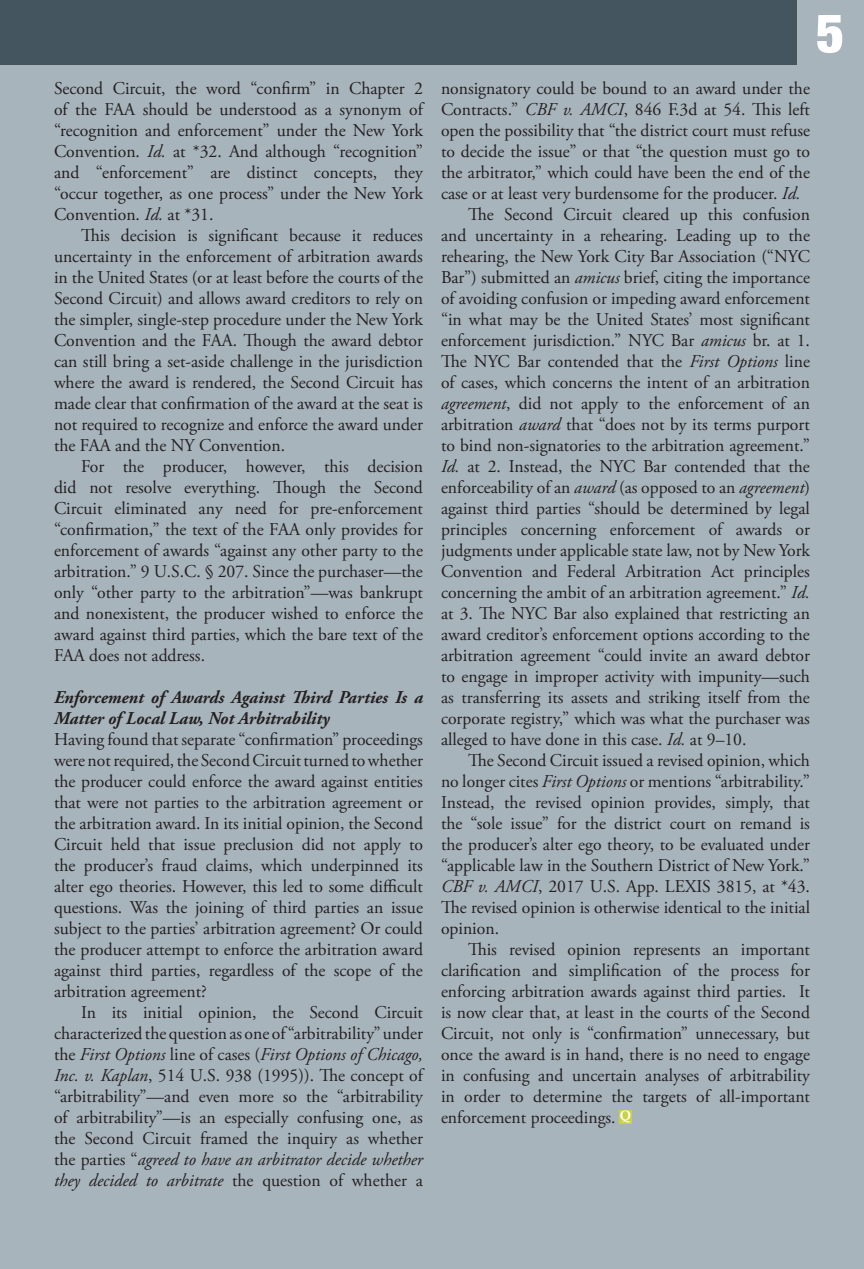
<style>
.page{position:relative;width:864px;height:1269px;background:#a8b4bc}
.page>*{position:absolute;margin:0;border:0;box-sizing:border-box;transform-origin:0 0}
.t1{font:900 condensed 54px "Helvetica Neue";color:#fff}
.QE_-_Main_Article_St{font:18px/21px "Adobe Garamond Pro";color:#231f20;text-align:justify}
.QE_-_Main_Article_St-2{font:italic 700 18px/21px "Adobe Garamond Pro";color:#231f20}
.t2{font:700 13.5px "Palatino Linotype";color:#fff}
.s1{font-style:italic}
</style>
<div class="page">
<div style="left:0;top:0;width:796px;height:64px;background:#45555f"></div>
<div style="left:619px;top:1110px;width:13px;height:13px;background:#c9d247"></div>
<p class="QE_-_Main_Article_St" style="left:54px;top:78px;width:371px">Second Circuit, the word “confirm” in Chapter 2 of the FAA should be understood as a synonym of “recognition and enforcement” under the New York Convention. <span class="s1">Id.</span> at *32. And although “recognition” and “enforcement” are distinct concepts, they “occur together, as one process” under the New York Convention. <span class="s1">Id.</span> at *31.</p>
<p class="QE_-_Main_Article_St" style="left:54px;top:225px;width:371px;text-indent:27px">This decision is significant because it reduces uncertainty in the enforcement of arbitration awards in the United States (or at least before the courts of the Second Circuit) and allows award creditors to rely on the simpler, single-step procedure under the New York Convention and the FAA. Though the award debtor can still bring a set-aside challenge in the jurisdiction where the award is rendered, the Second Circuit has made clear that confirmation of the award at the seat is not required to recognize and enforce the award under the FAA and the NY Convention.</p>
<p class="QE_-_Main_Article_St" style="left:54px;top:456px;width:371px;text-indent:27px">For the producer, however, this decision did not resolve everything. Though the Second Circuit eliminated any need for pre-enforcement “confirmation,” the text of the FAA only provides for enforcement of awards “against any other party to the arbitration.” 9 U.S.C. § 207. Since the purchaser—the only “other party to the arbitration”—was bankrupt and nonexistent, the producer wished to enforce the award against third parties, which the bare text of the FAA does not address.</p>
<p class="QE_-_Main_Article_St-2" style="left:54px;top:687px;width:371px">Enforcement of Awards Against Third Parties Is a<br>Matter of Local Law, Not Arbitrability</p>
<p class="QE_-_Main_Article_St" style="left:54px;top:729px;width:371px">Having found that separate “confirmation” proceedings were not required, the Second Circuit turned to whether the producer could enforce the award against entities that were not parties to the arbitration agreement or the arbitration award. In its initial opinion, the Second Circuit held that issue preclusion did not apply to the producer’s fraud claims, which underpinned its alter ego theories. However, this led to some difficult questions. Was the joining of third parties an issue subject to the parties’ arbitration agreement? Or could the producer attempt to enforce the arbitration award against third parties, regardless of the scope of the arbitration agreement?</p>
<p class="QE_-_Main_Article_St" style="left:54px;top:1002px;width:371px;text-indent:27px">In its initial opinion, the Second Circuit characterized the question as one of “arbitrability” under the <span class="s1">First Options</span> line of cases (<span class="s1">First Options of Chicago, Inc. v. Kaplan</span>, 514 U.S. 938 (1995)). The concept of “arbitrability”—and even more so the “arbitrability of arbitrability”—is an especially confusing one, as the Second Circuit framed the inquiry as whether the parties “<span class="s1">agreed to have an arbitrator decide whether they decided to arbitrate</span> the question of whether a</p>
<p class="t1" style="left:816px;top:0;width:30px">5</p>
<p class="QE_-_Main_Article_St" style="left:441px;top:78px;width:371px">nonsignatory could be bound to an award under the Contracts.” <span class="s1">CBF v. AMCI</span>, 846 F.3d at 54. This left open the possibility that “the district court must refuse to decide the issue” or that “the question must go to the arbitrator,” which could have been the end of the case or at least very burdensome for the producer. <span class="s1">Id.</span></p>
<p class="QE_-_Main_Article_St" style="left:441px;top:204px;width:371px;text-indent:27px">The Second Circuit cleared up this confusion and uncertainty in a rehearing. Leading up to the rehearing, the New York City Bar Association (“NYC Bar”) submitted an <span class="s1">amicus</span> brief, citing the importance of avoiding confusion or impeding award enforcement “in what may be the United States’ most significant enforcement jurisdiction.” NYC Bar <span class="s1">amicus</span> br. at 1.<br>The NYC Bar contended that the <span class="s1">First Options</span> line of cases, which concerns the intent of an arbitration <span class="s1">agreement</span>, did not apply to the enforcement of an arbitration <span class="s1">award</span> that “does not by its terms purport to bind non-signatories to the arbitration agreement.” <span class="s1">Id.</span> at 2. Instead, the NYC Bar contended that the enforceability of an <span class="s1">award</span> (as opposed to an <span class="s1">agreement</span>) against third parties “should be determined by legal principles concerning enforcement of awards or judgments under applicable state law, not by New York Convention and Federal Arbitration Act principles concerning the ambit of an arbitration agreement.” <span class="s1">Id. </span>at 3. The NYC Bar also explained that restricting an award creditor’s enforcement options according to the arbitration agreement “could invite an award debtor to engage in improper activity with impunity—such as transferring its assets and striking itself from the corporate registry,” which was what the purchaser was alleged to have done in this case. <span class="s1">Id.</span> at 9–10.</p>
<p class="QE_-_Main_Article_St" style="left:441px;top:750px;width:371px;text-indent:27px">The Second Circuit issued a revised opinion, which no longer cites <span class="s1">First Options</span> or mentions “arbitrability.” Instead, the revised opinion provides, simply, that the “sole issue” for the district court on remand is the producer’s alter ego theory, to be evaluated under “applicable law in the Southern District of New York.” <span class="s1">CBF v. AMCI</span>, 2017 U.S. App. LEXIS 3815, at *43.<br>The revised opinion is otherwise identical to the initial opinion.</p>
<p class="QE_-_Main_Article_St" style="left:441px;top:939px;width:371px;text-indent:27px">This revised opinion represents an important clarification and simplification of the process for enforcing arbitration awards against third parties. It is now clear that, at least in the courts of the Second Circuit, not only is “confirmation” unnecessary, but once the award is in hand, there is no need to engage in confusing and uncertain analyses of arbitrability in order to determine the targets of all-important enforcement proceedings.</p>
<p class="t2" style="left:620px;top:1106px;width:13px">Q</p>
</div>
